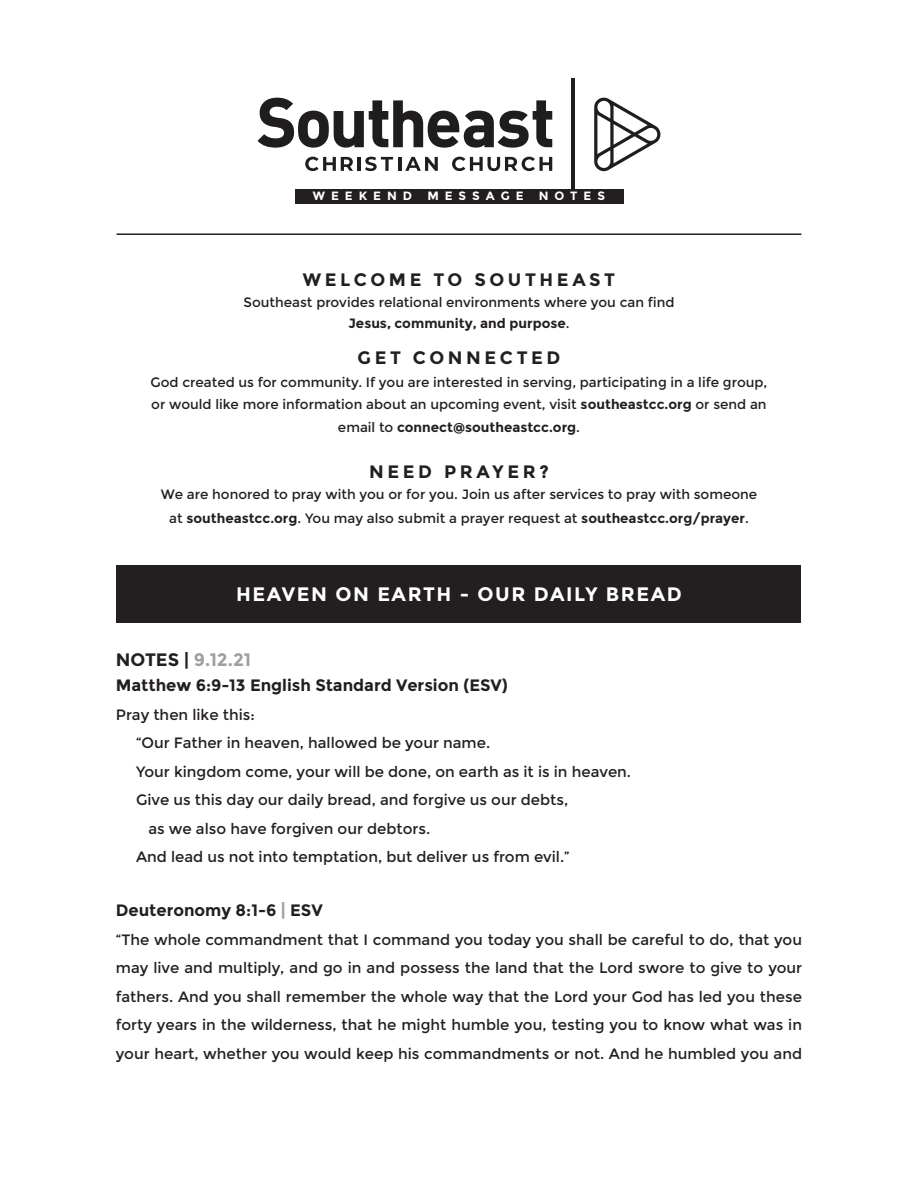
<style>
.page{position:relative;width:918px;height:1188px;background:#fff}
.page>*{position:absolute;margin:0;border:0;box-sizing:border-box;transform-origin:0 0}
.t1{font:700 19.5px "Montserrat";letter-spacing:.08em;color:#fff}
.t2{font:700 18px "Montserrat";letter-spacing:.2em;color:#231f20}
.t3{font:700 18px "Montserrat";color:#9d9fa2}
.t4{font:700 16.5px "Montserrat";color:#231f20}
.t5{font:15px/28.5px "Montserrat";color:#231f20;text-align:justify}
.t6{font:13.5px/22.5px "Montserrat";color:#231f20;text-align:center}
.t7{font:700 12px "Montserrat";letter-spacing:.5em;color:#fff}
.s1{font-weight:700}
.s2{color:#231f20}
.s3{font-size:18px;color:#9d9fa2}
</style>
<div class="page">
<div style="left:117px;top:566px;width:684px;height:57px;background:#231f20"></div>
<hr style="left:117px;top:233px;width:684px;height:2px;background:#231f20">
<hr style="left:572px;top:78px;width:3px;height:112px;background:#201d1e">
<svg style="left:305px;top:157px;width:48px;height:14px"></svg>
<hr style="left:357px;top:157px;width:4px;height:14px;background:#201d1e">
<svg style="left:365px;top:157px;width:28px;height:14px"></svg>
<hr style="left:398px;top:157px;width:3px;height:14px;background:#201d1e">
<svg style="left:405px;top:157px;width:33px;height:14px"></svg>
<svg style="left:452px;top:157px;width:100px;height:14px"></svg>
<svg style="left:258px;top:98px;width:294px;height:50px"></svg>
<svg style="left:594px;top:98px;width:66px;height:73px"></svg>
<div style="left:295px;top:189px;width:328px;height:14px;background:#231f20"></div>
<p class="t7" style="left:313px;top:189px;width:101px">WEEKEND</p>
<p class="t7" style="left:427px;top:189px;width:98px">MESSAGE</p>
<p class="t7" style="left:539px;top:189px;width:68px">NOTES</p>
<p class="t2" style="left:303px;top:269px;width:314px">WELCOME TO SOUTHEAST</p>
<p class="t6" style="left:244px;top:292px;width:432px;line-height:21px">Southeast provides relational environments where you can find<br><span class="s1">Jesus, community, and purpose</span>.</p>
<p class="t2" style="left:358px;top:347px;width:204px">GET CONNECTED</p>
<p class="t6" style="left:151px;top:371px;width:618px">God created us for community. If you are interested in serving, participating in a life group, or would like more information about an upcoming event, visit <span class="s1">southeastcc.org</span> or send an email to <span class="s1">connect@southeastcc.org</span>.</p>
<p class="t2" style="left:369px;top:461px;width:181px">NEED PRAYER?</p>
<p class="t6" style="left:161px;top:482px;width:598px;line-height:24.6px">We are honored to pray with you or for you. Join us after services to pray with someone at <span class="s1">southeastcc.org</span>. You may also submit a prayer request at <span class="s1">southeastcc.org/prayer</span>.</p>
<h1 class="t1" style="left:236px;top:582px;width:447px">HEAVEN ON EARTH - OUR DAILY BREAD</h1>
<p class="t3" style="left:116px;top:648px;width:137px"><span class="s2">NOTES |</span> 9.12.21</p>
<p class="t4" style="left:116px;top:675px;width:394px">Matthew 6:9-13 English Standard Version (ESV)</p>
<p class="t5" style="left:116px;top:700px;width:140px">Pray then like this:</p>
<p class="t5" style="left:136px;top:729px;width:356px">“Our Father in heaven, hallowed be your name.</p>
<p class="t5" style="left:136px;top:757px;width:497px">Your kingdom come, your will be done, on earth as it is in heaven.</p>
<p class="t5" style="left:136px;top:786px;width:434px">Give us this day our daily bread, and forgive us our debts,</p>
<p class="t5" style="left:148px;top:814px;width:283px">as we also have forgiven our debtors.</p>
<p class="t5" style="left:136px;top:843px;width:435px">And lead us not into temptation, but deliver us from evil.”</p>
<p class="t4" style="left:116px;top:900px;width:208px">Deuteronomy 8:1-6 <span class="s3">|</span> ESV</p>
<p class="t5" style="left:116px;top:925px;width:688px">“The whole commandment that I command you today you shall be careful to do, that you may live and multiply, and go in and possess the land that the Lord swore to give to your fathers. And you shall remember the whole way that the Lord your God has led you these forty years in the wilderness, that he might humble you, testing you to know what was in your heart, whether you would keep his commandments or not. And he humbled you and</p>
</div>
